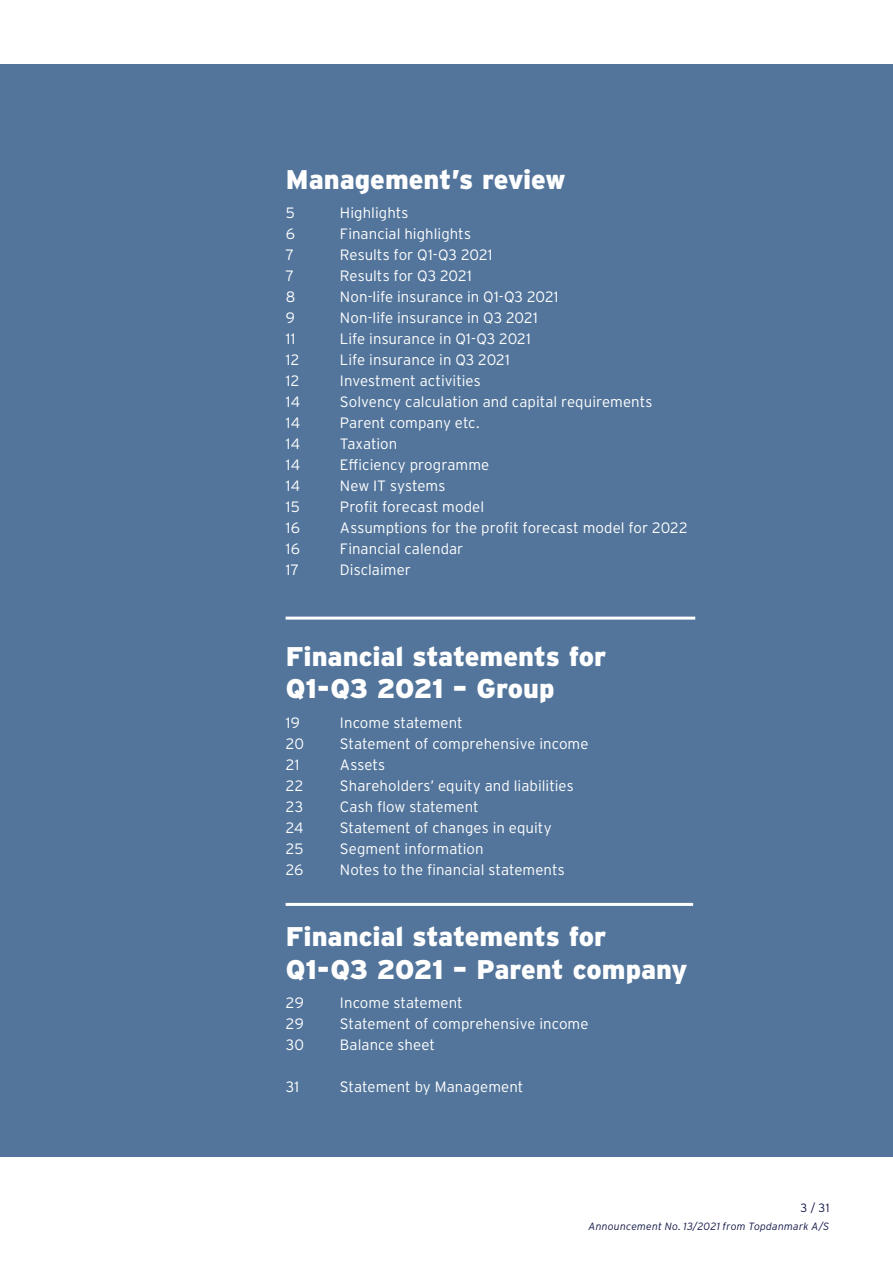
<style>
.page{position:relative;width:893px;height:1263px;background:#fff}
.page>*{position:absolute;margin:0;border:0;box-sizing:border-box;transform-origin:0 0}
.t1{font:900 27px/32.4px "Interstate";letter-spacing:-.005em;color:#fff}
.t2{font:300 15px "Interstate";letter-spacing:.005em;color:#fff}
.t3{font:300 12px "Interstate";color:#131947}
.t4{font:italic 300 10.5px "Interstate";letter-spacing:.015em;color:#131947}
</style>
<div class="page">
<div style="left:0;top:64px;width:893px;height:1093px;background:#53759b"></div>
<hr style="left:286px;top:617px;width:409px;height:3px;background:#fff">
<hr style="left:286px;top:903px;width:407px;height:3px;background:#fff">
<h1 class="t1" style="left:286px;top:162px;width:281px">Management’s review</h1>
<p class="t2" style="left:286px;top:202px;width:11px">5</p>
<p class="t2" style="left:340px;top:202px;width:70px">Highlights</p>
<p class="t2" style="left:286px;top:223px;width:11px">6</p>
<p class="t2" style="left:340px;top:223px;width:133px">Financial highlights</p>
<p class="t2" style="left:286px;top:244px;width:10px">7</p>
<p class="t2" style="left:340px;top:244px;width:154px">Results for Q1-Q3 2021</p>
<p class="t2" style="left:286px;top:265px;width:10px">7</p>
<p class="t2" style="left:340px;top:265px;width:133px">Results for Q3 2021</p>
<p class="t2" style="left:286px;top:286px;width:11px">8</p>
<p class="t2" style="left:340px;top:286px;width:220px">Non-life insurance in Q1-Q3 2021</p>
<p class="t2" style="left:286px;top:307px;width:11px">9</p>
<p class="t2" style="left:340px;top:307px;width:199px">Non-life insurance in Q3 2021</p>
<p class="t2" style="left:286px;top:328px;width:11px">11</p>
<p class="t2" style="left:340px;top:328px;width:192px">Life insurance in Q1-Q3 2021</p>
<p class="t2" style="left:286px;top:349px;width:15px">12</p>
<p class="t2" style="left:340px;top:349px;width:171px">Life insurance in Q3 2021</p>
<p class="t2" style="left:286px;top:370px;width:15px">12</p>
<p class="t2" style="left:340px;top:370px;width:142px">Investment activities</p>
<p class="t2" style="left:286px;top:391px;width:16px">14</p>
<p class="t2" style="left:340px;top:391px;width:314px">Solvency calculation and capital requirements</p>
<p class="t2" style="left:286px;top:412px;width:16px">14</p>
<p class="t2" style="left:340px;top:412px;width:141px">Parent company etc.</p>
<p class="t2" style="left:286px;top:433px;width:16px">14</p>
<p class="t2" style="left:340px;top:433px;width:59px">Taxation</p>
<p class="t2" style="left:286px;top:454px;width:16px">14</p>
<p class="t2" style="left:340px;top:454px;width:151px">Efficiency programme</p>
<p class="t2" style="left:286px;top:475px;width:16px">14</p>
<p class="t2" style="left:340px;top:475px;width:107px">New IT systems</p>
<p class="t2" style="left:286px;top:496px;width:15px">15</p>
<p class="t2" style="left:340px;top:496px;width:146px">Profit forecast model</p>
<p class="t2" style="left:286px;top:517px;width:16px">16</p>
<p class="t2" style="left:340px;top:517px;width:349px">Assumptions for the profit forecast model for 2022</p>
<p class="t2" style="left:286px;top:538px;width:16px">16</p>
<p class="t2" style="left:340px;top:538px;width:125px">Financial calendar</p>
<p class="t2" style="left:286px;top:559px;width:15px">17</p>
<p class="t2" style="left:340px;top:559px;width:72px">Disclaimer</p>
<h1 class="t1" style="left:286px;top:639px;width:322px">Financial statements for<br>Q1-Q3 2021 – Group</h1>
<p class="t2" style="left:286px;top:712px;width:15px">19</p>
<p class="t2" style="left:340px;top:712px;width:124px">Income statement</p>
<p class="t2" style="left:286px;top:733px;width:20px">20</p>
<p class="t2" style="left:340px;top:733px;width:250px">Statement of comprehensive income</p>
<p class="t2" style="left:286px;top:754px;width:15px">21</p>
<p class="t2" style="left:340px;top:754px;width:47px">Assets</p>
<p class="t2" style="left:286px;top:775px;width:19px">22</p>
<p class="t2" style="left:340px;top:775px;width:235px">Shareholders’ equity and liabilities</p>
<p class="t2" style="left:286px;top:796px;width:19px">23</p>
<p class="t2" style="left:340px;top:796px;width:140px">Cash flow statement</p>
<p class="t2" style="left:286px;top:817px;width:19px">24</p>
<p class="t2" style="left:340px;top:817px;width:213px">Statement of changes in equity</p>
<p class="t2" style="left:286px;top:838px;width:19px">25</p>
<p class="t2" style="left:340px;top:838px;width:145px">Segment information</p>
<p class="t2" style="left:286px;top:859px;width:19px">26</p>
<p class="t2" style="left:340px;top:859px;width:226px">Notes to the financial statements</p>
<h1 class="t1" style="left:286px;top:920px;width:403px">Financial statements for<br>Q1-Q3 2021 – Parent company</h1>
<p class="t2" style="left:286px;top:992px;width:19px">29</p>
<p class="t2" style="left:340px;top:992px;width:124px">Income statement</p>
<p class="t2" style="left:286px;top:1013px;width:19px">29</p>
<p class="t2" style="left:340px;top:1013px;width:250px">Statement of comprehensive income</p>
<p class="t2" style="left:286px;top:1034px;width:20px">30</p>
<p class="t2" style="left:340px;top:1034px;width:97px">Balance sheet</p>
<p class="t2" style="left:286px;top:1076px;width:15px">31</p>
<p class="t2" style="left:340px;top:1076px;width:185px">Statement by Management</p>
<p class="t3" style="left:800px;top:1199px;width:30px">3 / 31</p>
<p class="t4" style="left:588px;top:1218px;width:242px">Announcement No. 13/2021 from Topdanmark A/S</p>
</div>
